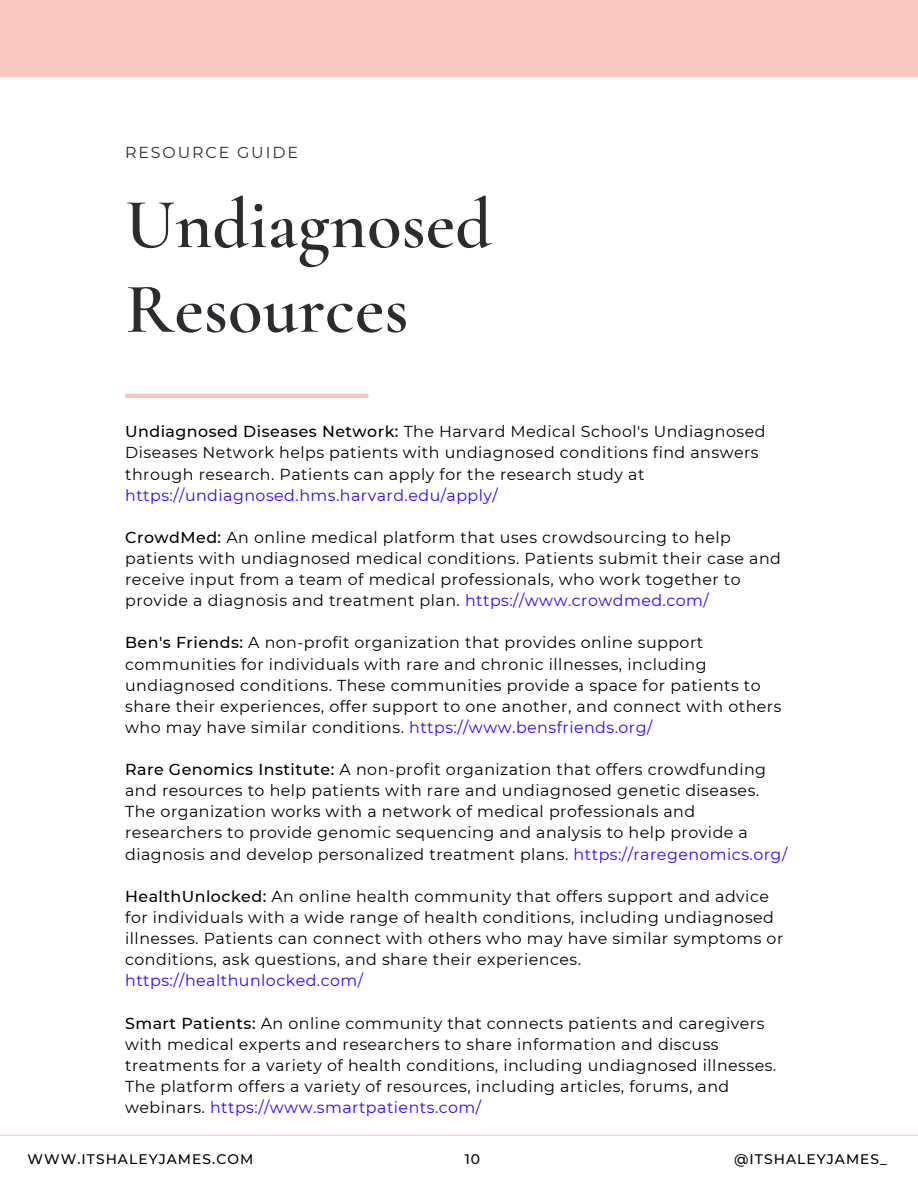
<style>
.page{position:relative;width:918px;height:1188px;background:#fff}
.page>*{position:absolute;margin:0;border:0;box-sizing:border-box;transform-origin:0 0}
.t1{font:600 71.25px/84.6px "Cormorant Garamond";color:#2b2c30}
.t2{font:15.9px/21.1px "Montserrat";letter-spacing:.03em;color:#000}
.t3{font:15.9px "Montserrat";letter-spacing:.12em;color:#2b2c30}
.t4{font:500 13.8px "Montserrat";letter-spacing:.075em;color:#000}
.s1{font-weight:500}
.s2{color:#3b00ff}
</style>
<div class="page">
<hr style="left:125px;top:394px;width:243px;height:4px;background:#f9c8c3">
<hr style="left:0;top:1135px;width:918px;height:1px;background:#f9c8c3">
<div style="left:0;top:0;width:918px;height:76px;background:#f9c8c3"></div>
<h1 class="t3" style="left:125px;top:143px;width:174px">RESOURCE GUIDE</h1>
<h2 class="t1" style="left:125px;top:182px;width:368px">Undiagnosed<br>Resources</h2>
<p class="t2" style="left:125px;top:421px;width:642px"><span class="s1">Undiagnosed Diseases Network:</span> The Harvard Medical School's Undiagnosed Diseases Network helps patients with undiagnosed conditions find answers through research. Patients can apply for the research study at <span class="s2">https://undiagnosed.hms.harvard.edu/apply/</span></p>
<h3 class="t2" style="left:125px;top:527px;width:657px"><span class="s1">CrowdMed:</span> An online medical platform that uses crowdsourcing to help patients with undiagnosed medical conditions. Patients submit their case and receive input from a team of medical professionals, who work together to provide a diagnosis and treatment plan. <span class="s2">https://www.crowdmed.com/</span></h3>
<h3 class="t2" style="left:125px;top:632px;width:658px"><span class="s1">Ben's Friends:</span> A non-profit organization that provides online support communities for individuals with rare and chronic illnesses, including undiagnosed conditions. These communities provide a space for patients to share their experiences, offer support to one another, and connect with others who may have similar conditions. <span class="s2">https://www.bensfriends.org/</span></h3>
<h3 class="t2" style="left:125px;top:759px;width:664px"><span class="s1">Rare Genomics Institute:</span> A non-profit organization that offers crowdfunding and resources to help patients with rare and undiagnosed genetic diseases.<br>The organization works with a network of medical professionals and researchers to provide genomic sequencing and analysis to help provide a diagnosis and develop personalized treatment plans. <span class="s2">https://raregenomics.org/</span></h3>
<h3 class="t2" style="left:125px;top:886px;width:660px"><span class="s1">HealthUnlocked:</span> An online health community that offers support and advice for individuals with a wide range of health conditions, including undiagnosed illnesses. Patients can connect with others who may have similar symptoms or conditions, ask questions, and share their experiences. <span class="s2">https://healthunlocked.com/</span></h3>
<h3 class="t2" style="left:125px;top:1012px;width:653px"><span class="s1">Smart Patients:</span> An online community that connects patients and caregivers with medical experts and researchers to share information and discuss treatments for a variety of health conditions, including undiagnosed illnesses.<br>The platform offers a variety of resources, including articles, forums, and webinars. <span class="s2">https://www.smartpatients.com/</span></h3>
<p class="t4" style="left:28px;top:1150px;width:227px">WWW.ITSHALEYJAMES.COM</p>
<h3 class="t4" style="left:465px;top:1150px;width:17px">10</h3>
<p class="t4" style="left:734px;top:1150px;width:154px">@ITSHALEYJAMES_</p>
</div>
